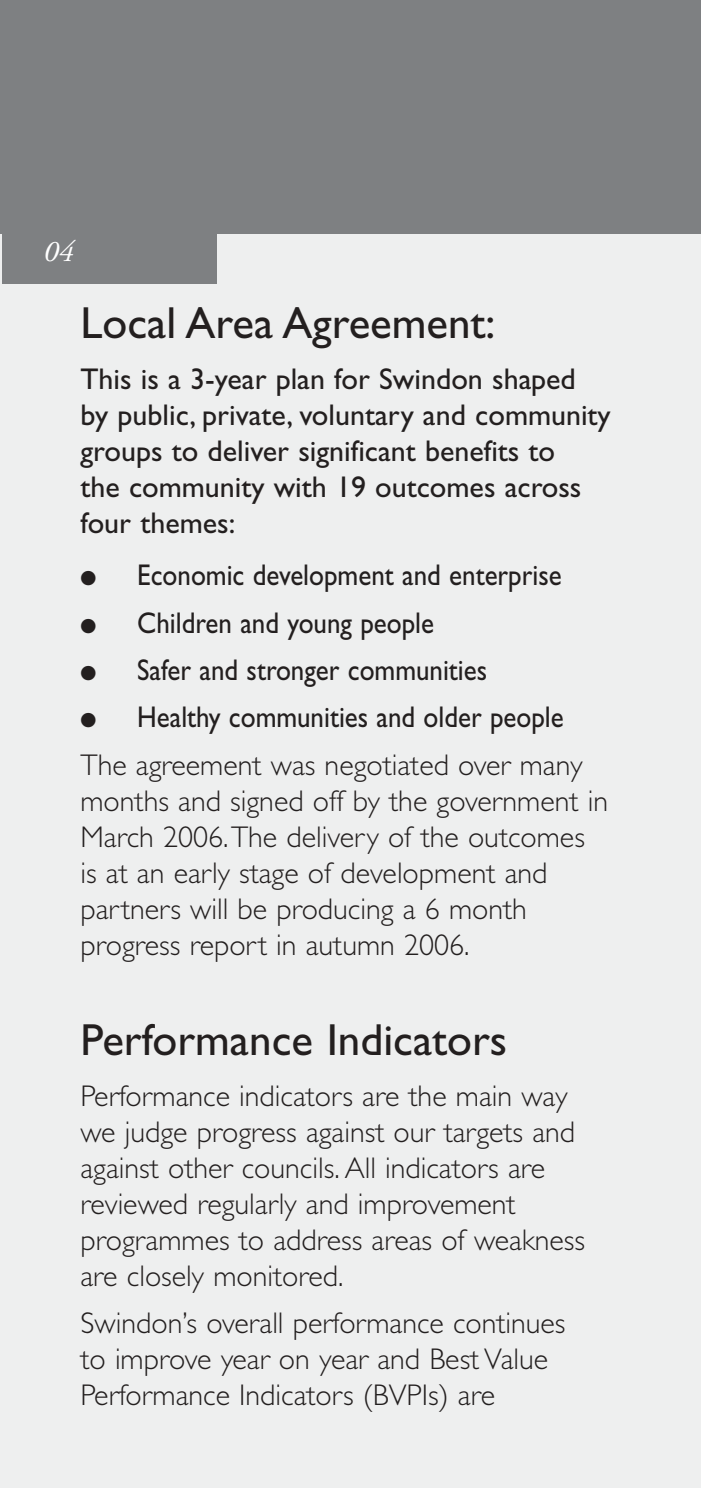
<style>
.page{position:relative;width:703px;height:1488px;background:#fff}
.page>*{position:absolute;margin:0;border:0;box-sizing:border-box;transform-origin:0 0}
.t1{font:45px "Gill Sans";color:#231f1f}
.t2{font:300 30px/36px "Gill Sans";color:#231f1f}
.t3{font:30px/36px "Gill Sans";color:#231f1f}
.t4{font:30px "Gill Sans";color:#231f1f;scale:.9 1}
.t5{font:italic 30px "Adobe Garamond";color:#fff}
.s1{font-weight:400}
</style>
<div class="page">
<div style="left:0;top:222px;width:700px;height:1265px;background:#eeefef"></div>
<div style="left:0;top:0;width:700px;height:234px;background:#7e8082"></div>
<div style="left:2px;top:227px;width:215px;height:56px;background:#7e8082"></div>
<p class="t5" style="left:44px;top:239px;width:32px">04</p>
<h1 class="t1" style="left:80px;top:307px;width:416px">Local Area Agreement:</h1>
<p class="t3" style="left:80px;top:364px;width:531px">This is a 3-year plan for Swindon shaped by public, private, voluntary and community groups to deliver significant benefits to<br>the community with 19 outcomes across four themes:</p>
<p class="t4" style="left:80px;top:565px;width:536px">● Economic development and enterprise</p>
<p class="t4" style="left:80px;top:612px;width:394px">● Children and young people</p>
<p class="t4" style="left:80px;top:659px;width:453px">● Safer and stronger communities</p>
<p class="t2" style="left:80px;top:697px;width:503px;line-height:47.2px">● <span class="s1">Healthy communities and older people<br></span>The agreement was negotiated over many</p>
<p class="t2" style="left:80px;top:786px;width:529px">months and signed off by the government in March 2006.The delivery of the outcomes is at an early stage of development and partners will be producing a 6 month progress report in autumn 2006.</p>
<h1 class="t1" style="left:80px;top:1024px;width:428px">Performance Indicators</h1>
<p class="t2" style="left:80px;top:1081px;width:506px">Performance indicators are the main way we judge progress against our targets and against other councils. All indicators are reviewed regularly and improvement programmes to address areas of weakness are closely monitored.</p>
<p class="t2" style="left:80px;top:1308px;width:486px">Swindon’s overall performance continues to improve year on year and Best Value<br>Performance Indicators (BVPIs) are</p>
</div>
